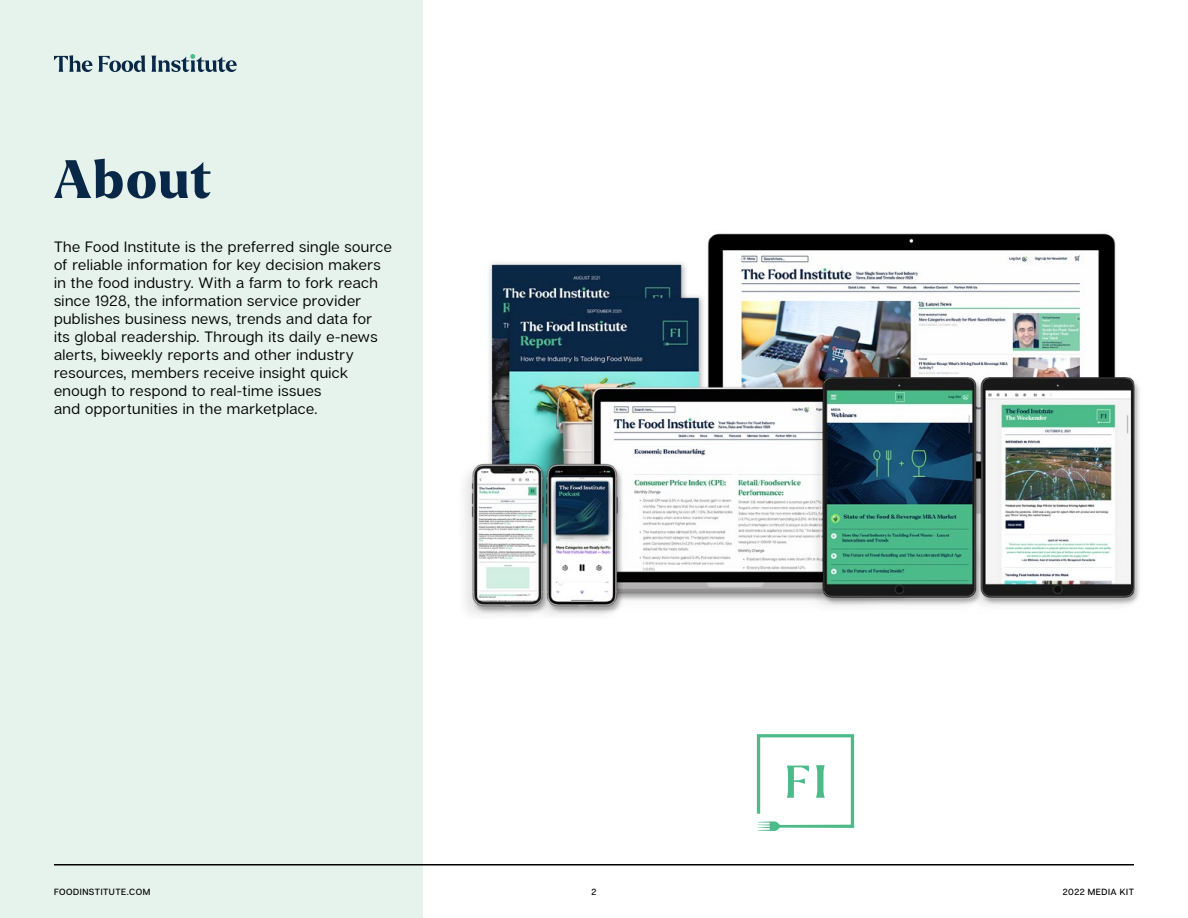
<style>
.page{position:relative;width:1188px;height:918px;background:#fff}
.page>*{position:absolute;margin:0;border:0;box-sizing:border-box;transform-origin:0 0}
.t1{font:800 52.5px "Larken";letter-spacing:.03em;color:#092746}
.t2{font:15px/18px "Articulat CF";letter-spacing:.03em;color:#000}
.t3{font:500 9px "Articulat CF";letter-spacing:.055em;color:#000}
</style>
<div class="page">
<hr style="left:54px;top:864px;width:1080px;height:2px;background:#000">
<div style="left:0;top:0;width:423px;height:918px;background:#e5f3ec"></div>
<svg style="left:54px;top:55px;width:38px;height:17px"></svg>
<svg style="left:98px;top:55px;width:47px;height:17px"></svg>
<svg style="left:152px;top:54px;width:85px;height:18px"></svg>
<img style="left:465px;top:233px;width:675px;height:383px">
<svg style="left:757px;top:734px;width:97px;height:97px"></svg>
<h1 class="t1" style="left:54px;top:145px;width:159px">About</h1>
<p class="t2" style="left:54px;top:238px;width:339px">The Food Institute is the preferred single source of reliable information for key decision makers in the food industry. With a farm to fork reach since 1928, the information service provider publishes business news, trends and data for<br>its global readership. Through its daily e-news alerts, biweekly reports and other industry resources, members receive insight quick enough to respond to real-time issues<br>and opportunities in the marketplace.</p>
<p class="t3" style="left:54px;top:886px;width:98px">FOODINSTITUTE.COM</p>
<p class="t3" style="left:592px;top:886px;width:6px">2</p>
<p class="t3" style="left:1063px;top:886px;width:73px">2022 MEDIA KIT</p>
</div>
